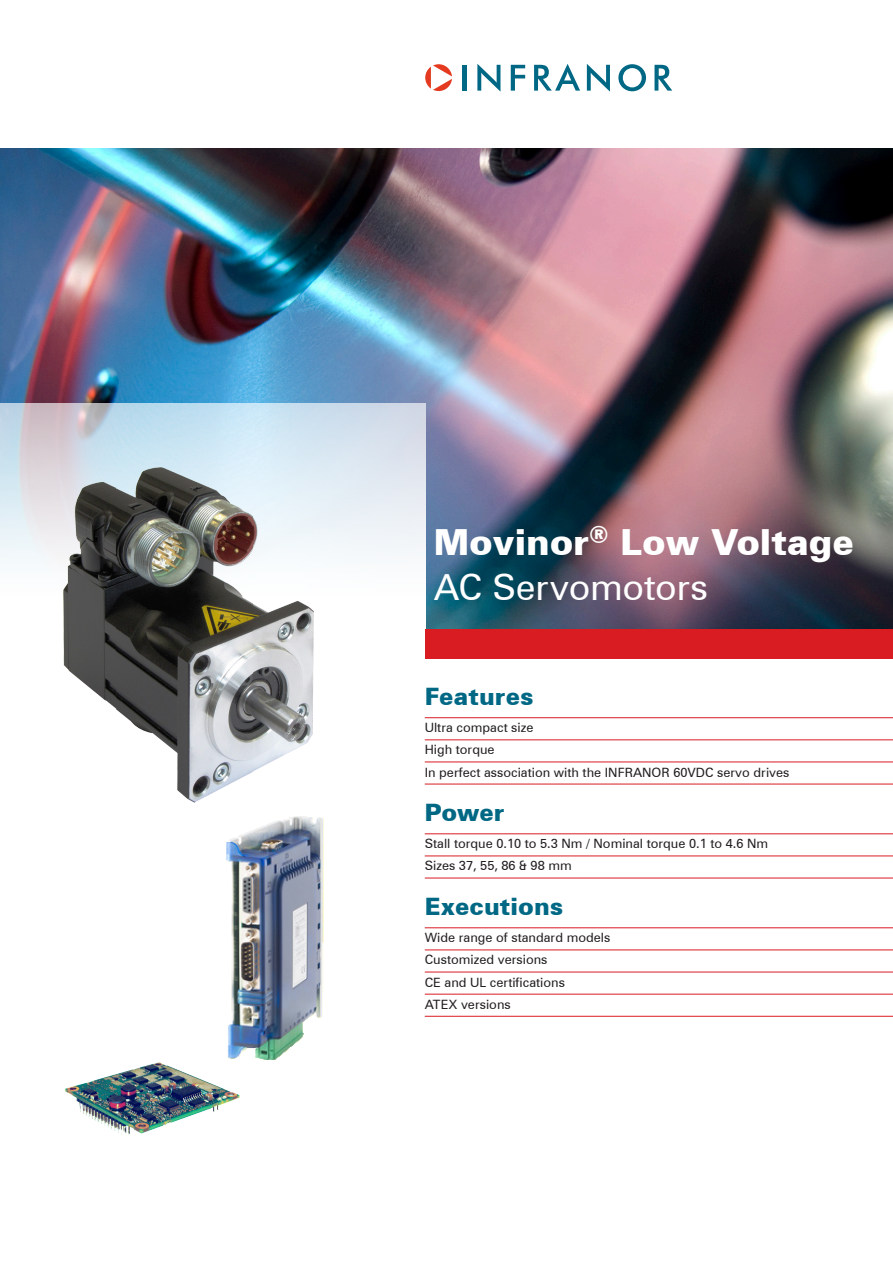
<style>
.page{position:relative;width:893px;height:1263px;background:#fff}
.page>*{position:absolute;margin:0;border:0;box-sizing:border-box;transform-origin:0 0}
._1_Front-Titel{font:900 36px "Zurich BT";color:#fff}
._1_Front-Titel-2{font:36px "Zurich BT";letter-spacing:-.005em;color:#fff}
._1_Front-Untertitel{font:900 24px "Zurich BT";letter-spacing:.005em;color:#006884}
._1_Front_Tabelle{font:12.9px "Zurich BT";color:#231f20}
</style>
<div class="page">
<img style="left:0;top:149px;width:893px;height:480px">
<img style="left:0;top:403px;width:425px;height:400px">
<hr style="left:463px;top:65px;width:4px;height:26px;background:#006884">
<svg style="left:477px;top:64px;width:23px;height:27px"></svg>
<svg style="left:511px;top:65px;width:14px;height:26px"></svg>
<svg style="left:534px;top:64px;width:46px;height:27px"></svg>
<svg style="left:587px;top:64px;width:23px;height:28px"></svg>
<svg style="left:618px;top:64px;width:28px;height:27px"></svg>
<svg style="left:654px;top:65px;width:18px;height:26px"></svg>
<svg style="left:425px;top:64px;width:27px;height:27px"></svg>
<div style="left:425px;top:629px;width:468px;height:30px;background:#d91b22"></div>
<img style="left:64px;top:468px;width:250px;height:334px">
<img style="left:226px;top:816px;width:98px;height:244px">
<img style="left:65px;top:1062px;width:175px;height:73px">
<hr style="left:425px;top:717px;width:468px;height:1px;background:#d91b22">
<hr style="left:425px;top:739px;width:468px;height:1px;background:#d91b22">
<hr style="left:425px;top:762px;width:468px;height:1px;background:#d91b22">
<hr style="left:425px;top:784px;width:468px;height:1px;background:#d91b22">
<hr style="left:425px;top:833px;width:468px;height:1px;background:#d91b22">
<hr style="left:425px;top:855px;width:468px;height:1px;background:#d91b22">
<hr style="left:425px;top:878px;width:468px;height:1px;background:#d91b22">
<hr style="left:425px;top:927px;width:468px;height:1px;background:#d91b22">
<hr style="left:425px;top:949px;width:468px;height:1px;background:#d91b22">
<hr style="left:425px;top:972px;width:468px;height:1px;background:#d91b22">
<hr style="left:425px;top:994px;width:468px;height:1px;background:#d91b22">
<hr style="left:425px;top:1016px;width:468px;height:1px;background:#d91b22">
<p class="_1_Front-Titel" style="left:434px;top:520px;width:422px">Movinor<sup>®</sup> Low Voltage</p>
<p class="_1_Front-Titel-2" style="left:434px;top:565px;width:276px">AC Servomotors</p>
<p class="_1_Front-Untertitel" style="left:425px;top:681px;width:110px">Features</p>
<p class="_1_Front_Tabelle" style="left:425px;top:720px;width:110px">Ultra compact size</p>
<p class="_1_Front_Tabelle" style="left:425px;top:742px;width:71px">High torque</p>
<p class="_1_Front_Tabelle" style="left:425px;top:764px;width:366px">In perfect association with the INFRANOR 60VDC servo drives</p>
<p class="_1_Front-Untertitel" style="left:425px;top:798px;width:81px">Power</p>
<p class="_1_Front_Tabelle" style="left:425px;top:836px;width:345px">Stall torque 0.10 to 5.3 Nm / Nominal torque 0.1 to 4.6 Nm</p>
<p class="_1_Front_Tabelle" style="left:425px;top:858px;width:148px">Sizes 37, 55, 86 &amp; 98 mm</p>
<p class="_1_Front-Untertitel" style="left:425px;top:891px;width:140px">Executions</p>
<p class="_1_Front_Tabelle" style="left:425px;top:930px;width:187px">Wide range of standard models</p>
<p class="_1_Front_Tabelle" style="left:425px;top:952px;width:124px">Customized versions</p>
<p class="_1_Front_Tabelle" style="left:425px;top:974px;width:142px">CE and UL certifications</p>
<p class="_1_Front_Tabelle" style="left:425px;top:996px;width:88px">ATEX versions</p>
</div>
